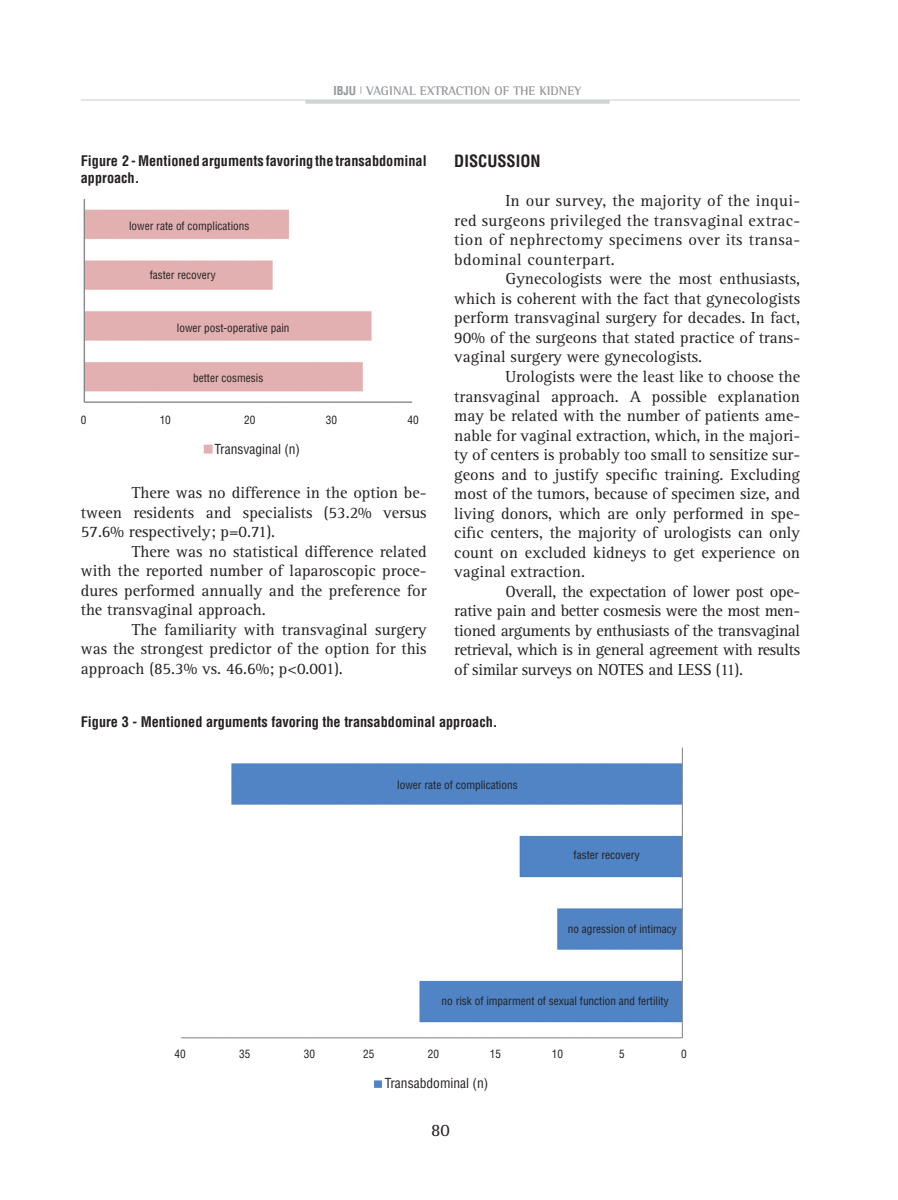
<style>
.page{position:relative;width:898px;height:1200px;background:#fff}
.page>*{position:absolute;margin:0;border:0;box-sizing:border-box;transform-origin:0 0}
.t1{font:18px "Rotis Serif";color:#231f20}
.t2{font:16.5px/19.5px "Rotis Serif";color:#231f20;text-align:justify}
.t3{font:700 condensed 16.5px "Helvetica";color:#231f20}
.t4{font:700 condensed 14.25px/17.1px "Helvetica";color:#231f20}
.t5{font:condensed 13.5px "Helvetica";color:#231f20}
.t6{font:700 12.75px "Rotis Semi Serif";color:#939598}
.t7{font:condensed 11.25px "Helvetica";color:#231f20}
.s1{font-family:"Helvetica";font-stretch:condensed;font-size:12px}
</style>
<div class="page">
<hr style="left:81px;top:99px;width:718px;height:2px;background:#dcdddf">
<hr style="left:305px;top:100px;width:304px;height:4px;background:#d1d2d4">
<img style="left:83px;top:198px;width:330px;height:256px">
<img style="left:181px;top:747px;width:502px;height:341px">
<div style="left:81px;top:410px;width:337px;height:19px;background:#fff"></div>
<div style="left:174px;top:1042px;width:513px;height:22px;background:#fff"></div>
<div style="left:129px;top:213px;width:120px;height:24px;background:#e2b0b1"></div>
<div style="left:397px;top:772px;width:120px;height:24px;background:#5084c4"></div>
<div style="left:438px;top:983px;width:233px;height:34px;background:#5084c4"></div>
<div style="left:120px;top:316px;width:226px;height:22px;background:#e2b0b1"></div>
<div style="left:564px;top:916px;width:115px;height:22px;background:#5284c4"></div>
<div style="left:122px;top:262px;width:121px;height:24px;background:#e2b0b1"></div>
<div style="left:546px;top:842px;width:120px;height:24px;background:#5084c4"></div>
<div style="left:168px;top:365px;width:120px;height:24px;background:#e2b0b1"></div>
<div style="left:214px;top:439px;width:97px;height:19px;background:#fff"></div>
<div style="left:384px;top:1072px;width:137px;height:19px;background:#fff"></div>
<p class="t6" style="left:333px;top:83px;width:249px"><span class="s1">ibju</span> <sup>|</sup> VAGINAL EXTRACTION OF THE KIDNEY</p>
<p class="t4" style="left:81px;top:152px;width:347px">Figure 2 - Mentioned arguments favoring the transabdominal approach.</p>
<p class="t7" style="left:129px;top:219px;width:122px">lower rate of complications</p>
<p class="t7" style="left:150px;top:268px;width:68px">faster recovery</p>
<p class="t7" style="left:177px;top:320px;width:114px">lower post-operative pain</p>
<p class="t7" style="left:193px;top:371px;width:72px">better cosmesis</p>
<p class="t7" style="left:81px;top:413px;width:7px">0</p>
<p class="t7" style="left:160px;top:413px;width:13px">10</p>
<p class="t7" style="left:244px;top:413px;width:13px">20</p>
<p class="t7" style="left:325px;top:413px;width:13px">30</p>
<p class="t7" style="left:407px;top:413px;width:13px">40</p>
<p class="t5" style="left:214px;top:441px;width:87px">Transvaginal (n)</p>
<p class="t2" style="left:81px;top:483px;width:347px;text-indent:51px">There was no difference in the option be&shy;tween residents and specialists (53.2% versus 57.6% respectively; p=0.71).</p>
<p class="t2" style="left:81px;top:542px;width:347px;text-indent:51px">There was no statistical difference related with the reported number of laparoscopic proce&shy;dures performed annually and the preference for the transvaginal approach.</p>
<p class="t2" style="left:81px;top:620px;width:347px;text-indent:51px">The familiarity with transvaginal surgery was the strongest predictor of the option for this approach (85.3% vs. 46.6%; p&lt;0.001).</p>
<p class="t3" style="left:454px;top:151px;width:88px">DISCUSSION</p>
<p class="t2" style="left:454px;top:191px;width:347px;text-indent:51px">In our survey, the majority of the inqui&shy;red surgeons privileged the transvaginal extrac&shy;tion of nephrectomy specimens over its transa&shy;bdominal counterpart.</p>
<p class="t2" style="left:454px;top:269px;width:347px;text-indent:51px">Gynecologists were the most enthusiasts, which is coherent with the fact that gynecologists perform transvaginal surgery for decades. In fact, 90% of the surgeons that stated practice of trans&shy;vaginal surgery were gynecologists.</p>
<p class="t2" style="left:454px;top:367px;width:347px;text-indent:51px">Urologists were the least like to choose the transvaginal approach. A possible explanation may be related with the number of patients ame&shy;nable for vaginal extraction, which, in the majori&shy;ty of centers is probably too small to sensitize sur&shy;geons and to justify specific training. Excluding most of the tumors, because of specimen size, and living donors, which are only performed in spe&shy;cific centers, the majority of urologists can only count on excluded kidneys to get experience on vaginal extraction.</p>
<p class="t2" style="left:454px;top:581px;width:347px;text-indent:51px">Overall, the expectation of lower post ope&shy;rative pain and better cosmesis were the most men&shy;tioned arguments by enthusiasts of the transvaginal retrieval, which is in general agreement with results of similar surveys on NOTES and LESS (11).</p>
<p class="t4" style="left:81px;top:712px;width:418px">Figure 3 - Mentioned arguments favoring the transabdominal approach.</p>
<p class="t7" style="left:397px;top:777px;width:122px">lower rate of complications</p>
<p class="t7" style="left:573px;top:847px;width:68px">faster recovery</p>
<p class="t7" style="left:567px;top:921px;width:111px">no agression of intimacy</p>
<p class="t7" style="left:441px;top:993px;width:228px">no risk of imparment of sexual function and fertility</p>
<p class="t7" style="left:174px;top:1046px;width:13px">40</p>
<p class="t7" style="left:239px;top:1046px;width:13px">35</p>
<p class="t7" style="left:304px;top:1046px;width:13px">30</p>
<p class="t7" style="left:363px;top:1046px;width:13px">25</p>
<p class="t7" style="left:427px;top:1046px;width:13px">20</p>
<p class="t7" style="left:489px;top:1046px;width:13px">15</p>
<p class="t7" style="left:551px;top:1046px;width:13px">10</p>
<p class="t7" style="left:619px;top:1046px;width:7px">5</p>
<p class="t7" style="left:681px;top:1046px;width:7px">0</p>
<p class="t5" style="left:384px;top:1073px;width:105px">Transabdominal (n)</p>
<p class="t1" style="left:431px;top:1119px;width:20px">80</p>
</div>
